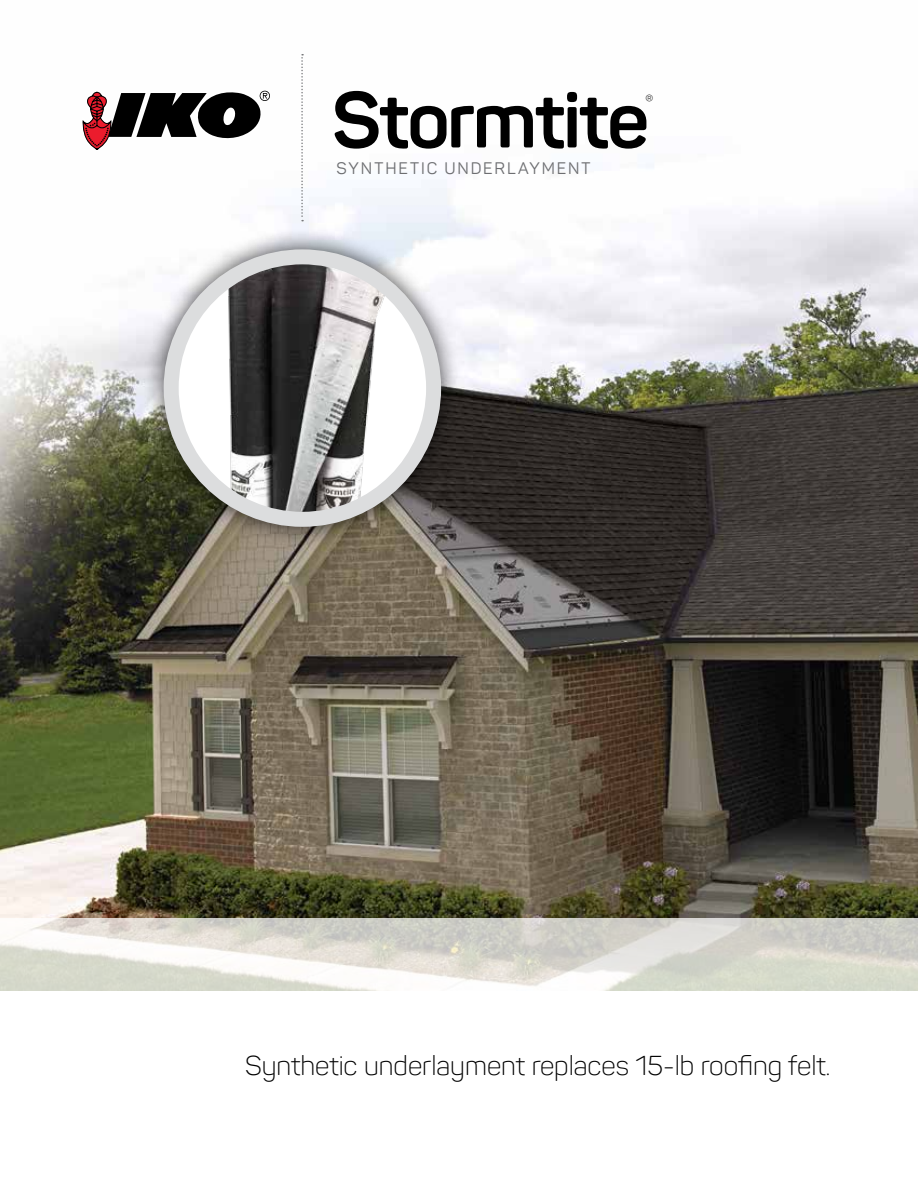
<style>
.page{position:relative;width:918px;height:1188px;background:#fff}
.page>*{position:absolute;margin:0;border:0;box-sizing:border-box;transform-origin:0 0}
.t1{font:700 78px "Panton";letter-spacing:-.025em;color:#000}
.t2{font:300 27px "Panton";color:#000}
.t3{font:300 17.55px "Panton";color:#000}
.t4{font:16.5px "Panton";letter-spacing:.115em;color:#6d6e71}
</style>
<div class="page">
<img style="left:0;top:54px;width:918px;height:864px">
<svg style="left:81px;top:90px;width:189px;height:62px"></svg>
<svg style="left:301px;top:54px;width:2px;height:167px"></svg>
<svg style="left:0;top:918px;width:918px;height:72px"></svg>
<div style="left:143px;top:229px;width:319px;height:319px;background:#000;opacity:.75"></div>
<svg style="left:171px;top:257px;width:263px;height:262px"></svg>
<img style="left:213px;top:257px;width:178px;height:262px">
<div style="left:164px;top:249px;width:277px;height:278px;border:15px solid #dcddde;border-radius:50%"></div>
<h1 class="t1" style="left:332px;top:71px;width:319px">Stormtite</h1>
<p class="t3" style="left:645px;top:91px;width:10px">®</p>
<p class="t4" style="left:336px;top:158px;width:256px">SYNTHETIC UNDERLAYMENT</p>
<p class="t2" style="left:245px;top:1049px;width:587px">Synthetic underlayment replaces 15-lb roofing felt.</p>
</div>
